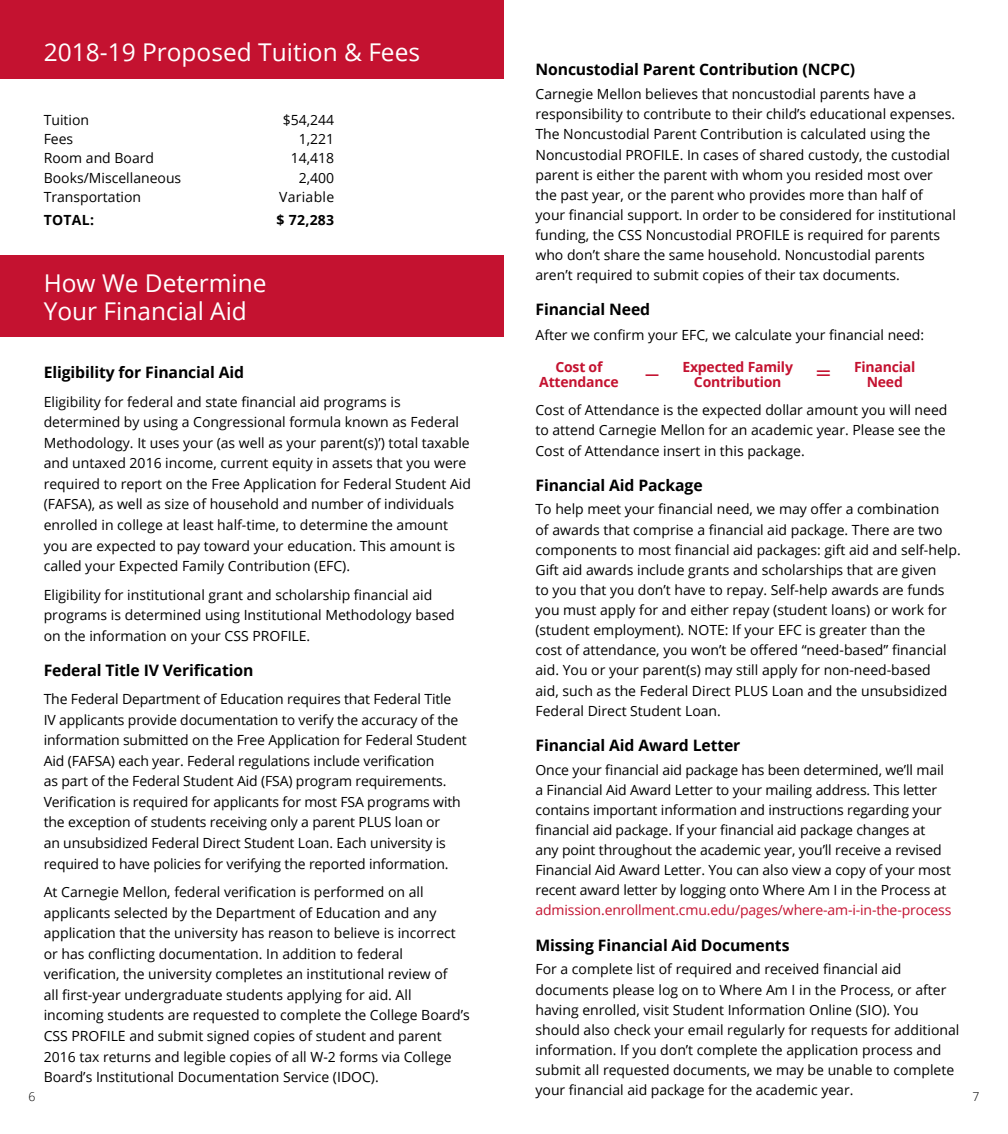
<style>
.page{position:relative;width:1008px;height:1134px;background:#fff}
.page>*{position:absolute;margin:0;border:0;box-sizing:border-box;transform-origin:0 0}
.t1{font:24.5px/28px "Open Sans";color:#fff}
.t2{font:700 15.75px "Open Sans";letter-spacing:-.01em;color:#000}
.t3{font:14px/20.1px "Open Sans";color:#000}
.t4{font:14px "Open Sans";letter-spacing:-.01em;color:#c41230}
.t5{font:700 14px/15.8px "Open Sans";letter-spacing:-.015em;color:#c41230;text-align:center}
.t6{font:700 14px "Open Sans";letter-spacing:.02em;color:#000}
.t7{font:14px "Open Sans";letter-spacing:.02em;color:#000}
.t8{font:300 12.25px "Open Sans";color:#000}
</style>
<div class="page">
<div style="left:0;top:0;width:504px;height:79px;background:#c41230"></div>
<div style="left:0;top:255px;width:504px;height:81px;background:#c41230"></div>
<h1 class="t1" style="left:44px;top:38px;width:378px">2018-19 Proposed Tuition &amp; Fees</h1>
<p class="t2" style="left:536px;top:58px;width:321px">Noncustodial Parent Contribution (NCPC)</p>
<p class="t3" style="left:536px;top:84px;width:422px">Carnegie Mellon believes that noncustodial parents have a responsibility to contribute to their child’s educational expenses.<br>The Noncustodial Parent Contribution is calculated using the Noncustodial PROFILE. In cases of shared custody, the custodial parent is either the parent with whom you resided most over the past year, or the parent who provides more than half of your financial support. In order to be considered for institutional funding, the CSS Noncustodial PROFILE is required for parents who don’t share the same household. Noncustodial parents aren’t required to submit copies of their tax documents.</p>
<p class="t2" style="left:536px;top:298px;width:116px">Financial Need</p>
<p class="t3" style="left:536px;top:325px;width:390px">After we confirm your EFC, we calculate your financial need:</p>
<p class="t5" style="left:854px;top:358px;width:63px">Financial<br>Need</p>
<p class="t3" style="left:44px;top:109px;width:47px">Tuition</p>
<p class="t3" style="left:283px;top:109px;width:53px">$54,244</p>
<p class="t3" style="left:44px;top:129px;width:31px">Fees</p>
<p class="t3" style="left:299px;top:129px;width:37px">1,221</p>
<p class="t3" style="left:44px;top:148px;width:112px">Room and Board</p>
<p class="t3" style="left:291px;top:148px;width:45px">14,418</p>
<p class="t3" style="left:44px;top:167px;width:139px">Books/Miscellaneous</p>
<p class="t3" style="left:299px;top:167px;width:37px">2,400</p>
<p class="t3" style="left:44px;top:186px;width:99px">Transportation</p>
<p class="t7" style="left:279px;top:187px;width:57px">Variable</p>
<p class="t6" style="left:44px;top:210px;width:52px">TOTAL:</p>
<p class="t6" style="left:277px;top:210px;width:59px">$ 72,283</p>
<h1 class="t1" style="left:44px;top:268px;width:224px">How We Determine<br>Your Financial Aid</h1>
<p class="t5" style="left:555px;top:358px;width:49px">Cost of</p>
<p class="t5" style="left:682px;top:358px;width:112px">Expected Family<br>Contribution</p>
<p class="t2" style="left:44px;top:361px;width:202px">Eligibility for Financial Aid</p>
<p class="t3" style="left:44px;top:391px;width:429px;line-height:20.7px">Eligibility for federal and state financial aid programs is determined by using a Congressional formula known as Federal Methodology. It uses your (as well as your parent(s)’) total taxable and untaxed 2016 income, current equity in assets that you were required to report on the Free Application for Federal Student Aid (FAFSA), as well as size of household and number of individuals enrolled in college at least half-time, to determine the amount you are expected to pay toward your education. This amount is called your Expected Family Contribution (EFC).</p>
<p class="t3" style="left:44px;top:584px;width:413px;line-height:20.7px">Eligibility for institutional grant and scholarship financial aid programs is determined using Institutional Methodology based on the information on your CSS PROFILE.</p>
<p class="t2" style="left:44px;top:659px;width:211px">Federal Title IV Verification</p>
<p class="t3" style="left:44px;top:688px;width:425px;line-height:20.7px">The Federal Department of Education requires that Federal Title IV applicants provide documentation to verify the accuracy of the information submitted on the Free Application for Federal Student Aid (FAFSA) each year. Federal regulations include verification<br>as part of the Federal Student Aid (FSA) program requirements.<br>Verification is required for applicants for most FSA programs with the exception of students receiving only a parent PLUS loan or<br>an unsubsidized Federal Direct Student Loan. Each university is required to have policies for verifying the reported information.</p>
<p class="t3" style="left:44px;top:881px;width:428px;line-height:20.7px">At Carnegie Mellon, federal verification is performed on all applicants selected by the Department of Education and any application that the university has reason to believe is incorrect or has conflicting documentation. In addition to federal verification, the university completes an institutional review of<br>all first-year undergraduate students applying for aid. All incoming students are requested to complete the College Board’s CSS PROFILE and submit signed copies of student and parent 2016 tax returns and legible copies of all W-2 forms via College Board’s Institutional Documentation Service (IDOC).</p>
<p class="t5" style="left:645px;top:366px;width:15px">—</p>
<p class="t5" style="left:816px;top:364px;width:15px">——</p>
<p class="t5" style="left:539px;top:374px;width:81px">Attendance</p>
<p class="t3" style="left:535px;top:400px;width:413px">Cost of Attendance is the expected dollar amount you will need to attend Carnegie Mellon for an academic year. Please see the<br>Cost of Attendance insert in this package.</p>
<p class="t2" style="left:536px;top:474px;width:169px">Financial Aid Package</p>
<p class="t3" style="left:536px;top:499px;width:427px">To help meet your financial need, we may offer a combination<br>of awards that comprise a financial aid package. There are two components to most financial aid packages: gift aid and self-help.<br>Gift aid awards include grants and scholarships that are given<br>to you that you don’t have to repay. Self-help awards are funds you must apply for and either repay (student loans) or work for (student employment). NOTE: If your EFC is greater than the<br>cost of attendance, you won’t be offered “need-based” financial aid. You or your parent(s) may still apply for non-need-based<br>aid, such as the Federal Direct PLUS Loan and the unsubsidized Federal Direct Student Loan.</p>
<p class="t2" style="left:536px;top:734px;width:206px">Financial Aid Award Letter</p>
<p class="t3" style="left:536px;top:759px;width:417px">Once your financial aid package has been determined, we’ll mail a Financial Aid Award Letter to your mailing address. This letter contains important information and instructions regarding your financial aid package. If your financial aid package changes at any point throughout the academic year, you’ll receive a revised Financial Aid Award Letter. You can also view a copy of your most recent award letter by logging onto Where Am I in the Process at</p>
<p class="t4" style="left:536px;top:901px;width:418px">admission.enrollment.cmu.edu/pages/where-am-i-in-the-process</p>
<p class="t2" style="left:536px;top:934px;width:256px">Missing Financial Aid Documents</p>
<p class="t3" style="left:536px;top:959px;width:425px">For a complete list of required and received financial aid documents please log on to Where Am I in the Process, or after having enrolled, visit Student Information Online (SIO). You should also check your email regularly for requests for additional information. If you don’t complete the application process and submit all requested documents, we may be unable to complete your financial aid package for the academic year.</p>
<p class="t8" style="left:28px;top:1089px;width:8px">6</p>
<p class="t8" style="left:973px;top:1089px;width:8px">7</p>
</div>
